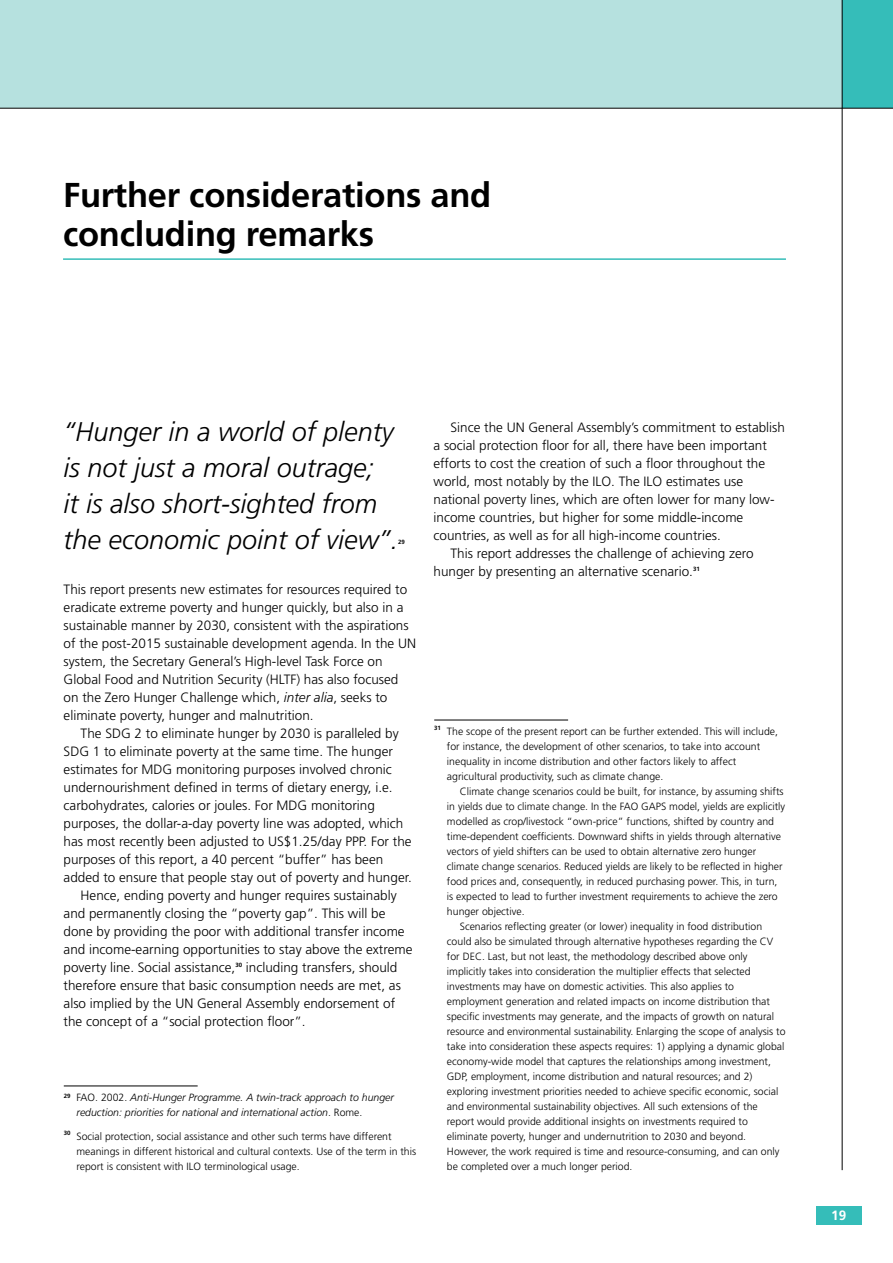
<style>
.page{position:relative;width:893px;height:1263px;background:#fff}
.page>*{position:absolute;margin:0;border:0;box-sizing:border-box;transform-origin:0 0}
.t1{font:700 34.5px/39px "Frutiger LT Std";letter-spacing:-.01em;color:#000}
.t2{font:italic 300 27px/36px "Frutiger LT Std";color:#000}
.t3{font:300 13.5px/18px "Frutiger LT Std";color:#000}
.t4{font:700 13.5px "Frutiger LT Std";color:#fff}
.t5{font:300 10.5px/15px "Frutiger LT Std";color:#000}
.t6{font:italic 300 10.5px/15px "Frutiger LT Std";color:#000}
.t7{font:700 6.15px "Frutiger LT Std";color:#000}
.s1{font-style:italic}
.s2{font-style:normal}
</style>
<div class="page">
<div style="left:0;top:0;width:893px;height:108px;background:#b6e1df"></div>
<div style="left:842px;top:0;width:51px;height:108px;background:#35bdb9"></div>
<div style="left:816px;top:1206px;width:45px;height:18px;background:#35bdb9"></div>
<hr style="left:842px;top:0;width:1px;height:1170px;background:#000">
<hr style="left:0;top:108px;width:893px;height:1px;background:#000">
<hr style="left:63px;top:258px;width:723px;height:2px;background:#35bdb9">
<hr style="left:434px;top:720px;width:134px;height:1px;background:#000">
<hr style="left:64px;top:1086px;width:134px;height:1px;background:#000">
<h1 class="t1" style="left:63px;top:175px;width:430px">Further considerations and concluding remarks</h1>
<h2 class="t2" style="left:64px;top:414px;width:336px">“Hunger in a world of plenty is not just a moral outrage;<br>it is also short-sighted from the economic point of view”.</h2>
<p class="t7" style="left:398px;top:538px;width:8px">29</p>
<p class="t3" style="left:64px;top:581px;width:354px">This report presents new estimates for resources required to eradicate extreme poverty and hunger quickly, but also in a sustainable manner by 2030, consistent with the aspirations of the post-2015 sustainable development agenda. In the UN system, the Secretary General’s High-level Task Force on Global Food and Nutrition Security (HLTF) has also focused on the Zero Hunger Challenge which, <span class="s1">inter alia</span>, seeks to eliminate poverty, hunger and malnutrition.</p>
<p class="t3" style="left:81px;top:725px;width:320px">The SDG 2 to eliminate hunger by 2030 is paralleled by</p>
<p class="t3" style="left:64px;top:742px;width:331px">SDG 1 to eliminate poverty at the same time. The hunger</p>
<p class="t3" style="left:64px;top:760px;width:330px">estimates for MDG monitoring purposes involved chronic</p>
<p class="t3" style="left:64px;top:778px;width:331px">undernourishment defined in terms of dietary energy, i.e.</p>
<p class="t3" style="left:64px;top:796px;width:313px">carbohydrates, calories or joules. For MDG monitoring</p>
<p class="t3" style="left:64px;top:814px;width:341px">purposes, the dollar-a-day poverty line was adopted, which</p>
<p class="t3" style="left:64px;top:832px;width:350px">has most recently been adjusted to US$1.25/day PPP. For the</p>
<p class="t3" style="left:64px;top:850px;width:321px">purposes of this report, a 40 percent “buffer” has been</p>
<p class="t3" style="left:64px;top:868px;width:350px">added to ensure that people stay out of poverty and hunger.</p>
<p class="t3" style="left:81px;top:886px;width:318px">Hence, ending poverty and hunger requires sustainably</p>
<p class="t3" style="left:64px;top:904px;width:323px">and permanently closing the “poverty gap”. This will be</p>
<p class="t3" style="left:64px;top:922px;width:343px">done by providing the poor with additional transfer income</p>
<p class="t3" style="left:64px;top:940px;width:350px">and income-earning opportunities to stay above the extreme</p>
<p class="t3" style="left:64px;top:958px;width:335px">poverty line. Social assistance,<sup>30</sup> including transfers, should</p>
<p class="t3" style="left:64px;top:977px;width:339px">therefore ensure that basic consumption needs are met, as</p>
<p class="t3" style="left:64px;top:995px;width:333px">also implied by the UN General Assembly endorsement of</p>
<p class="t3" style="left:64px;top:1013px;width:244px">the concept of a “social protection floor”.</p>
<p class="t6" style="left:77px;top:1090px;width:319px;text-indent:-13px"><sup>29</sup> <span class="s2">FAO. 2002.</span> Anti-Hunger Programme. A twin-track approach to hunger reduction: priorities for national and international action<span class="s2">. Rome.</span></p>
<p class="t7" style="left:64px;top:1129px;width:8px">30</p>
<p class="t5" style="left:77px;top:1128px;width:341px">Social protection, social assistance and other such terms have different meanings in different historical and cultural contexts. Use of the term in this report is consistent with ILO terminological usage.</p>
<p class="t3" style="left:450px;top:419px;width:336px">Since the UN General Assembly’s commitment to establish</p>
<p class="t3" style="left:433px;top:437px;width:335px">a social protection floor for all, there have been important</p>
<p class="t3" style="left:433px;top:455px;width:333px">efforts to cost the creation of such a floor throughout the</p>
<p class="t3" style="left:433px;top:473px;width:311px">world, most notably by the ILO. The ILO estimates use</p>
<p class="t3" style="left:433px;top:491px;width:343px">national poverty lines, which are often lower for many low-</p>
<p class="t3" style="left:433px;top:509px;width:311px">income countries, but higher for some middle-income</p>
<p class="t3" style="left:433px;top:526px;width:289px">countries, as well as for all high-income countries.</p>
<p class="t3" style="left:450px;top:544px;width:305px">This report addresses the challenge of achieving zero</p>
<p class="t3" style="left:433px;top:562px;width:268px">hunger by presenting an alternative scenario.<sup>31</sup></p>
<p class="t7" style="left:434px;top:724px;width:8px">31</p>
<p class="t5" style="left:447px;top:724px;width:333px">The scope of the present report can be further extended. This will include, for instance, the development of other scenarios, to take into account inequality in income distribution and other factors likely to affect agricultural productivity, such as climate change.</p>
<p class="t5" style="left:460px;top:784px;width:325px">Climate change scenarios could be built, for instance, by assuming shifts</p>
<p class="t5" style="left:447px;top:799px;width:340px">in yields due to climate change. In the FAO GAPS model, yields are explicitly</p>
<p class="t5" style="left:447px;top:814px;width:329px">modelled as crop/livestock “own-price” functions, shifted by country and</p>
<p class="t5" style="left:447px;top:829px;width:335px">time-dependent coefficients. Downward shifts in yields through alternative</p>
<p class="t5" style="left:447px;top:844px;width:311px">vectors of yield shifters can be used to obtain alternative zero hunger</p>
<p class="t5" style="left:447px;top:859px;width:337px">climate change scenarios. Reduced yields are likely to be reflected in higher</p>
<p class="t5" style="left:447px;top:874px;width:332px">food prices and, consequently, in reduced purchasing power. This, in turn,</p>
<p class="t5" style="left:447px;top:889px;width:332px">is expected to lead to further investment requirements to achieve the zero</p>
<p class="t5" style="left:447px;top:904px;width:79px">hunger objective.</p>
<p class="t5" style="left:460px;top:919px;width:304px">Scenarios reflecting greater (or lower) inequality in food distribution</p>
<p class="t5" style="left:447px;top:934px;width:328px">could also be simulated through alternative hypotheses regarding the CV</p>
<p class="t5" style="left:447px;top:949px;width:302px">for DEC. Last, but not least, the methodology described above only</p>
<p class="t5" style="left:447px;top:964px;width:305px">implicitly takes into consideration the multiplier effects that selected</p>
<p class="t5" style="left:447px;top:979px;width:289px">investments may have on domestic activities. This also applies to</p>
<p class="t5" style="left:447px;top:994px;width:325px">employment generation and related impacts on income distribution that</p>
<p class="t5" style="left:447px;top:1009px;width:329px">specific investments may generate, and the impacts of growth on natural</p>
<p class="t5" style="left:447px;top:1024px;width:340px">resource and environmental sustainability. Enlarging the scope of analysis to</p>
<p class="t5" style="left:447px;top:1039px;width:339px">take into consideration these aspects requires: 1) applying a dynamic global</p>
<p class="t5" style="left:447px;top:1054px;width:325px">economy-wide model that captures the relationships among investment,</p>
<p class="t5" style="left:447px;top:1069px;width:307px">GDP, employment, income distribution and natural resources; and 2)</p>
<p class="t5" style="left:447px;top:1084px;width:333px">exploring investment priorities needed to achieve specific economic, social</p>
<p class="t5" style="left:447px;top:1099px;width:312px">and environmental sustainability objectives. All such extensions of the</p>
<p class="t5" style="left:447px;top:1114px;width:302px">report would provide additional insights on investments required to</p>
<p class="t5" style="left:447px;top:1129px;width:301px">eliminate poverty, hunger and undernutrition to 2030 and beyond.</p>
<p class="t5" style="left:447px;top:1144px;width:334px">However, the work required is time and resource-consuming, and can only</p>
<p class="t5" style="left:447px;top:1159px;width:187px">be completed over a much longer period.</p>
<p class="t4" style="left:831px;top:1207px;width:17px">19</p>
</div>
